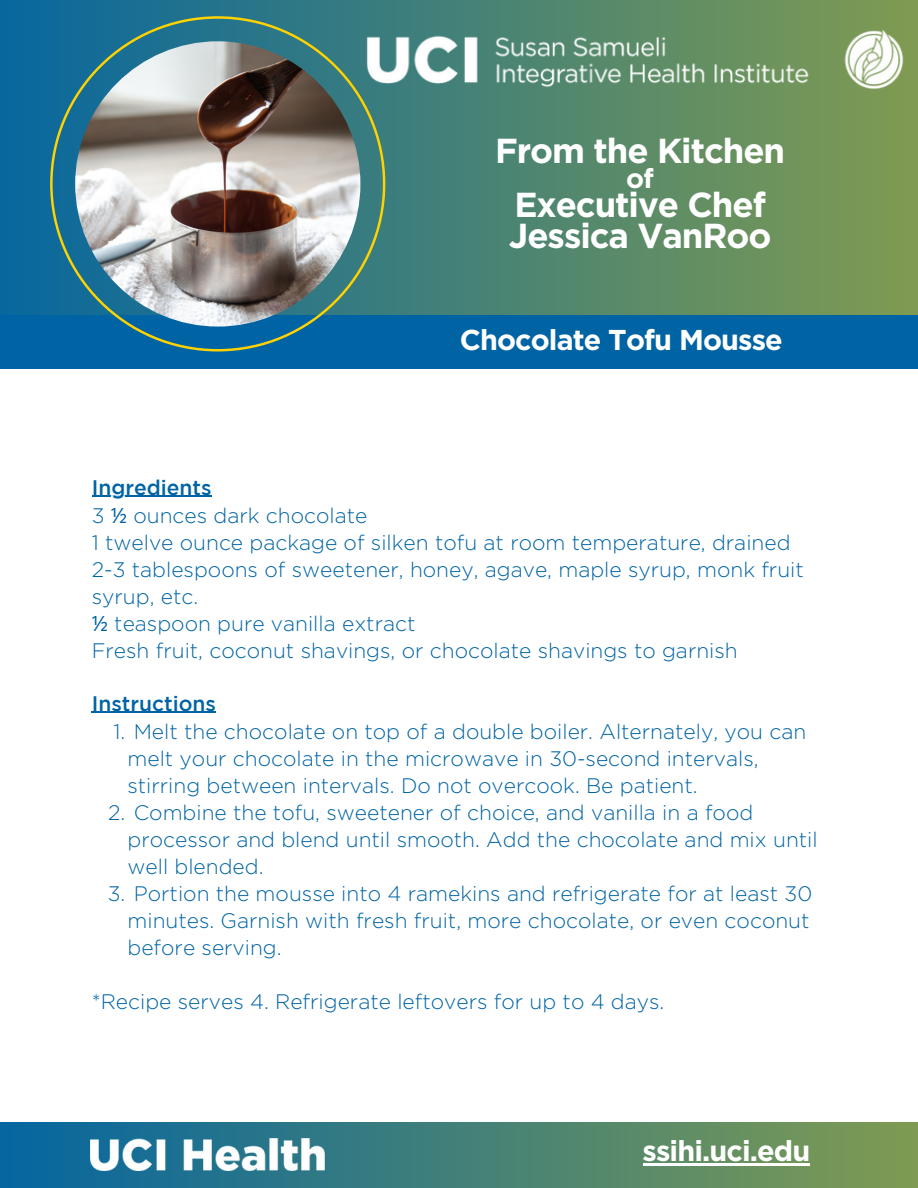
<style>
.page{position:relative;width:918px;height:1188px;background:#fff}
.page>*{position:absolute;margin:0;border:0;box-sizing:border-box;transform-origin:0 0}
.t1{font:700 34.65px/30.3px "Gotham";letter-spacing:-.03em;color:#fff}
.t2{font:700 28.65px "Gotham";letter-spacing:-.03em;color:#fff}
.t3{font:700 27.15px "Gotham";color:#fff}
.t4{font:300 21px/27px "Gotham";color:#0064a4}
.t5{font:500 21px "Gotham";color:#0064a4}
.s1{font-weight:500}
.s2{font-family:"Noto Sans";font-weight:400}
</style>
<div class="page">
<img style="left:0;top:0;width:918px;height:315px">
<div style="left:0;top:315px;width:918px;height:54px;background:#0064a4"></div>
<img style="left:0;top:1122px;width:918px;height:66px">
<svg style="left:50px;top:16px;width:335px;height:335px"></svg>
<img style="left:75px;top:41px;width:285px;height:286px;border-radius:50%">
<img style="left:90px;top:1138px;width:234px;height:33px">
<img style="left:362px;top:25px;width:556px;height:66px">
<hr style="left:92px;top:496px;width:120px;height:1px;background:#0064a4">
<hr style="left:92px;top:712px;width:124px;height:1px;background:#0064a4">
<hr style="left:643px;top:1164px;width:166px;height:2px;background:#fff">
<h1 class="t1" style="left:495px;top:135px;width:291px">From the Kitchen</h1>
<p class="t3" style="left:626px;top:163px;width:29px">of</p>
<h1 class="t1" style="left:509px;top:189px;width:264px">Executive Chef<br>Jessica VanRoo</h1>
<h2 class="t2" style="left:460px;top:323px;width:325px">Chocolate Tofu Mousse</h2>
<p class="t4" style="left:92px;top:473px;width:714px"><span class="s1">Ingredients<br></span>3 <span class="s2">½</span> ounces dark chocolate<br>1 twelve ounce package of silken tofu at room temperature, drained 2-3 tablespoons of sweetener, honey, agave, maple syrup, monk fruit syrup, etc.<br><span class="s2">½</span> teaspoon pure vanilla extract<br>Fresh fruit, coconut shavings, or chocolate shavings to garnish</p>
<p class="t5" style="left:92px;top:695px;width:126px">Instructions</p>
<p class="t4" style="left:127px;top:718px;width:680px;text-indent:-14px">1. Melt the chocolate on top of a double boiler. Alternately, you can melt your chocolate in the microwave in 30-second intervals, stirring between intervals. Do not overcook. Be patient.</p>
<p class="t4" style="left:127px;top:799px;width:692px;text-indent:-19px">2. Combine the tofu, sweetener of choice, and vanilla in a food processor and blend until smooth. Add the chocolate and mix until well blended.</p>
<p class="t4" style="left:127px;top:880px;width:686px;text-indent:-20px">3. Portion the mousse into 4 ramekins and refrigerate for at least 30 minutes. Garnish with fresh fruit, more chocolate, or even coconut before serving.</p>
<p class="t4" style="left:92px;top:988px;width:574px">*Recipe serves 4. Refrigerate leftovers for up to 4 days.</p>
<h2 class="t2" style="left:643px;top:1135px;width:169px">ssihi.uci.edu</h2>
</div>
